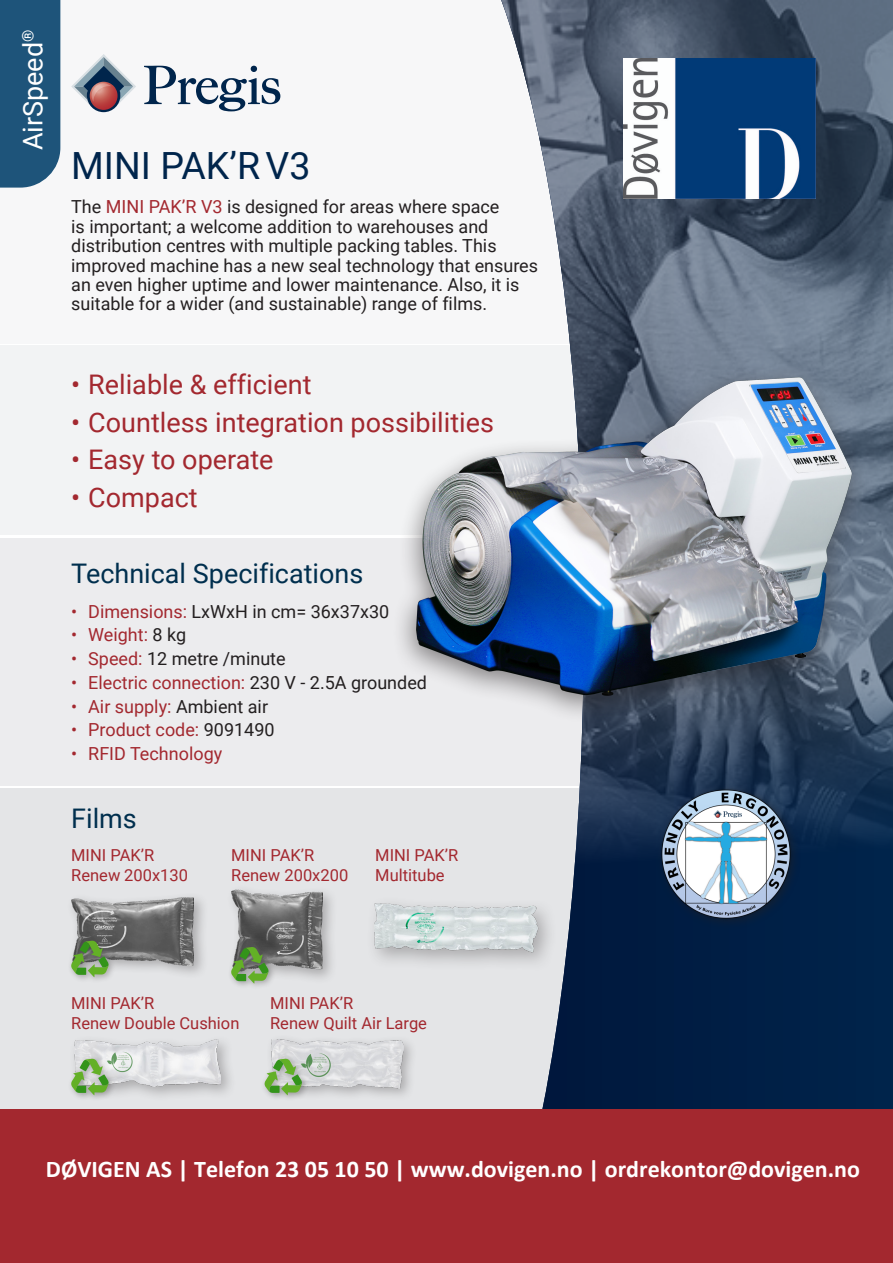
<style>
.page{position:relative;width:893px;height:1263px;background:#fff}
.page>*{position:absolute;margin:0;border:0;box-sizing:border-box;transform-origin:0 0}
.t1{font:37.5px "Roboto";color:#00254c}
.t2{font:27px "Roboto";color:#a3282f}
.t3{font:27px "Roboto";color:#002f4e}
.t4{font:27px "Roboto";color:#fff}
.t5{font:700 24px "Calibri";color:#fff}
.body_-_white{font:18px/19.4px "Roboto";color:#231f20}
.t6{font:18px "Roboto";color:#a3282f}
.list_bullet{font:16.5px/20.1px "Roboto";color:#a3282f}
.s1{color:#a3282f}
.s2{color:#231f20}
</style>
<div class="page">
<div style="left:0;top:345px;width:893px;height:190px;background:#f2f3f4"></div>
<div style="left:0;top:0;width:893px;height:343px;background:#f7f7f8"></div>
<div style="left:0;top:538px;width:893px;height:247px;background:#ececee"></div>
<div style="left:0;top:788px;width:893px;height:322px;background:#e4e5e7"></div>
<img style="left:501px;top:0;width:392px;height:1086px">
<svg style="left:144px;top:66px;width:136px;height:45px"></svg>
<svg style="left:71px;top:54px;width:65px;height:58px"></svg>
<div style="left:0;top:0;width:60px;height:188px;background:#1e547a"></div>
<div style="left:0;top:1110px;width:893px;height:153px;background:#a3282f"></div>
<div style="left:392px;top:364px;width:478px;height:360px;background:#231f20;opacity:.5"></div>
<img style="left:416px;top:378px;width:435px;height:318px">
<div style="left:656px;top:784px;width:146px;height:146px;background:#231f20;opacity:.5"></div>
<img style="left:659px;top:787px;width:133px;height:133px">
<div style="left:366px;top:895px;width:192px;height:77px;background:#e3e4e6"></div>
<img style="left:374px;top:903px;width:174px;height:59px">
<div style="left:66px;top:891px;width:142px;height:88px;background:#231f20;opacity:.3"></div>
<img style="left:71px;top:897px;width:123px;height:68px">
<div style="left:226px;top:884px;width:112px;height:103px;background:#231f20;opacity:.3"></div>
<img style="left:231px;top:889px;width:92px;height:83px">
<div style="left:67px;top:937px;width:49px;height:48px;background:#231f20;opacity:.3"></div>
<svg style="left:71px;top:940px;width:38px;height:37px"></svg>
<div style="left:227px;top:943px;width:49px;height:48px;background:#231f20;opacity:.3"></div>
<svg style="left:231px;top:947px;width:38px;height:36px"></svg>
<div style="left:69px;top:1034px;width:168px;height:68px;background:#231f20;opacity:.3"></div>
<img style="left:75px;top:1039px;width:146px;height:48px">
<div style="left:265px;top:1034px;width:152px;height:68px;background:#231f20;opacity:.3"></div>
<img style="left:270px;top:1039px;width:133px;height:50px">
<div style="left:261px;top:1055px;width:49px;height:48px;background:#231f20;opacity:.3"></div>
<svg style="left:264px;top:1058px;width:38px;height:37px"></svg>
<div style="left:67px;top:1055px;width:49px;height:48px;background:#231f20;opacity:.3"></div>
<svg style="left:71px;top:1058px;width:38px;height:37px"></svg>
<img style="left:624px;top:59px;width:191px;height:139px">
<p class="t4" style="left:14px;top:150px;width:122px;rotate:-90deg">AirSpeed<sup>®</sup></p>
<p class="t1" style="left:71px;top:139px;width:241px">MINI PAK’RV3</p>
<p class="body_-_white" style="left:71px;top:197px;width:468px">The <span class="s1">MINI PAK’R V3</span> is designed for areas where space<br>is important; a welcome addition to warehouses and distribution centres with multiple packing tables. This improved machine has a new seal technology that ensures an even higher uptime and lower maintenance. Also, it is suitable for a wider (and sustainable) range of films.</p>
<p class="t2" style="left:71px;top:365px;width:242px">• Reliable &amp; efficient</p>
<p class="t2" style="left:71px;top:403px;width:424px">• Countless integration possibilities</p>
<p class="t2" style="left:71px;top:441px;width:204px">• Easy to operate</p>
<p class="t2" style="left:71px;top:478px;width:128px">• Compact</p>
<p class="t3" style="left:71px;top:555px;width:294px">Technical Specifications</p>
<p class="body_-_white" style="left:71px;top:601px;width:320px"><span class="s1">• Dimensions:</span> LxWxH in cm= 36x37x30</p>
<p class="t6" style="left:71px;top:622px;width:116px">• Weight: <span class="s2">8 kg</span></p>
<p class="body_-_white" style="left:71px;top:648px;width:216px"><span class="s1">• Speed:</span> 12 metre /minute</p>
<p class="t6" style="left:71px;top:670px;width:357px">• Electric connection: <span class="s2">230 V - 2.5A grounded</span></p>
<p class="t6" style="left:71px;top:694px;width:198px">• Air supply: <span class="s2">Ambient air</span></p>
<p class="t6" style="left:71px;top:717px;width:205px">• Product code: <span class="s2">9091490</span></p>
<p class="t6" style="left:71px;top:741px;width:153px">• RFID Technology</p>
<p class="t3" style="left:71px;top:800px;width:67px">Films</p>
<p class="list_bullet" style="left:71px;top:845px;width:118px">MINI PAK’R<br>Renew 200x130</p>
<p class="list_bullet" style="left:231px;top:845px;width:119px">MINI PAK’R<br>Renew 200x200</p>
<p class="list_bullet" style="left:375px;top:845px;width:85px">MINI PAK’R</p>
<p class="list_bullet" style="left:375px;top:865px;width:71px">Multitube</p>
<p class="list_bullet" style="left:71px;top:993px;width:85px">MINI PAK’R</p>
<p class="list_bullet" style="left:71px;top:1013px;width:170px">Renew Double Cushion</p>
<p class="list_bullet" style="left:270px;top:993px;width:85px">MINI PAK’R</p>
<p class="list_bullet" style="left:270px;top:1013px;width:158px">Renew Quilt Air Large</p>
<h3 class="t5" style="left:46px;top:1152px;width:816px">DØVIGEN AS | Telefon 23 05 10 50 | www.dovigen.no | ordrekontor@dovigen.no</h3>
</div>
